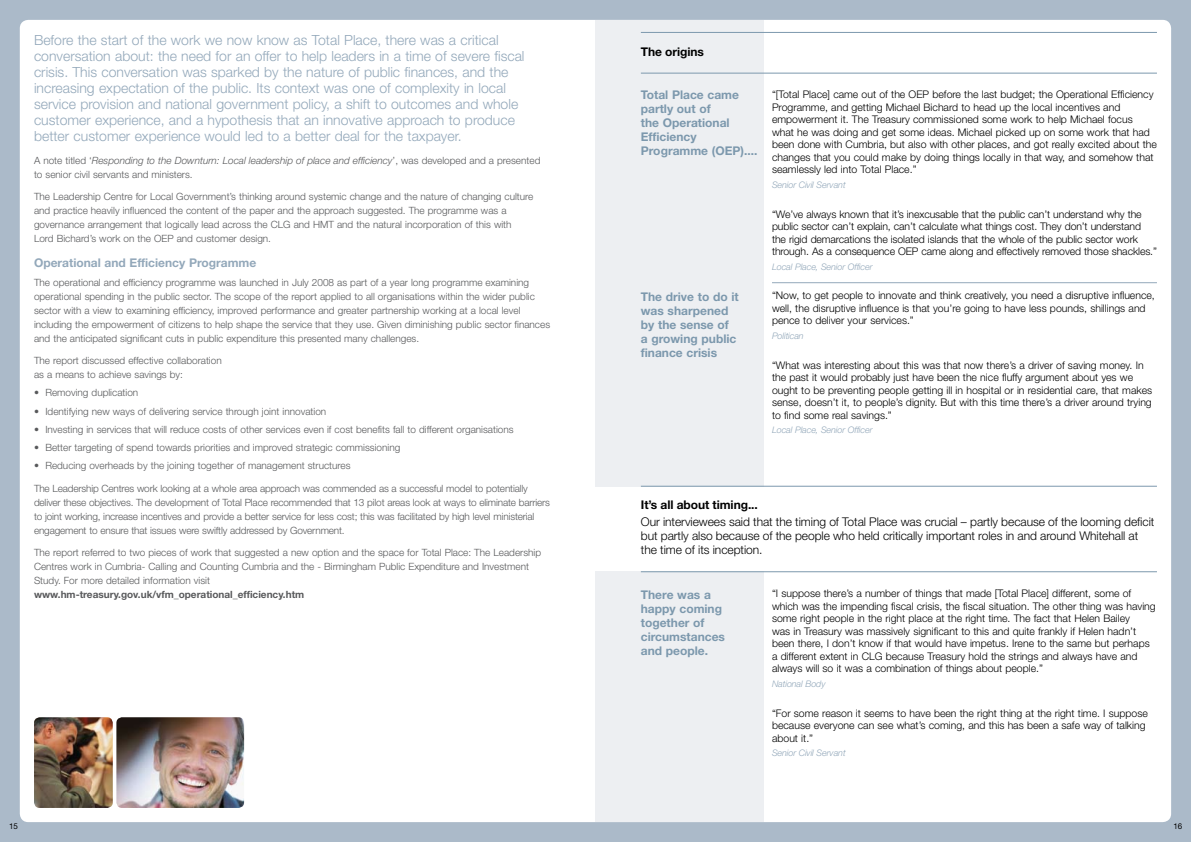
<style>
.page{position:relative;width:1191px;height:842px;background:#abbac9}
.page>*{position:absolute;margin:0;border:0;box-sizing:border-box;transform-origin:0 0}
.t1{font:300 14px/16px "Helvetica Neue";color:#93a8ba}
.t2{font:300 12px/14px "Helvetica Neue";letter-spacing:-.005em;color:#000}
.t3{font:700 12px/14px "Helvetica Neue";color:#7c98ad}
.t4{font:700 12px "Helvetica Neue";color:#93a8ba}
.t5{font:700 12px "Helvetica Neue";letter-spacing:-.005em;color:#000}
.t6{font:300 10.5px/12.5px "Helvetica Neue";color:#000}
.t7{font:300 10px/14px "Helvetica Neue";color:#58595b}
.t8{font:700 10px "Helvetica Neue";color:#58595b}
.t9{font:italic 300 9px "Helvetica Neue";letter-spacing:-.01em;color:#93a8ba}
.t10{font:8px "Helvetica Neue";color:#000}
.s1{font-style:italic}
</style>
<div class="page">
<div style="left:20px;top:20px;width:1151px;height:802px;background:#fff;border-radius:9px"></div>
<div style="left:595px;top:20px;width:168px;height:467px;background:#edeff2"></div>
<div style="left:595px;top:571px;width:168px;height:251px;background:#edeff2"></div>
<hr style="left:641px;top:32px;width:516px;height:1px;background:#7c98ad">
<hr style="left:641px;top:73px;width:516px;height:1px;background:#7c98ad">
<hr style="left:641px;top:486px;width:516px;height:1px;background:#7c98ad">
<hr style="left:641px;top:571px;width:516px;height:1px;background:#7c98ad">
<hr style="left:772px;top:283px;width:385px;height:1px;background:#93a8ba">
<img style="left:34px;top:717px;width:79px;height:91px">
<img style="left:116px;top:717px;width:128px;height:91px">
<p class="t1" style="left:34px;top:32px;width:492px">Before the start of the work we now know as Total Place, there was a critical conversation about: the need for an offer to help leaders in a time of severe fiscal crisis. This conversation was sparked by the nature of public finances, and the increasing expectation of the public. Its context was one of complexity in local service provision and national government policy, a shift to outcomes and whole customer experience, and a hypothesis that an innovative approach to produce better customer experience would led to a better deal for the taxpayer.</p>
<p class="t7" style="left:34px;top:153px;width:508px">A note titled ‘<span class="s1">Responding to the Downturn: Local leadership of place and efficiency</span>’, was developed and a presented to senior civil servants and ministers.</p>
<p class="t7" style="left:34px;top:189px;width:501px">The Leadership Centre for Local Government’s thinking around systemic change and the nature of changing culture and practice heavily influenced the content of the paper and the approach suggested. The programme was a governance arrangement that logically lead across the CLG and HMT and the natural incorporation of this with Lord Bichard’s work on the OEP and customer design.</p>
<p class="t4" style="left:34px;top:256px;width:224px">Operational and Efficiency Programme</p>
<p class="t7" style="left:34px;top:275px;width:517px">The operational and efficiency programme was launched in July 2008 as part of a year long programme examining operational spending in the public sector. The scope of the report applied to all organisations within the wider public sector with a view to examining efficiency, improved performance and greater partnership working at a local level including the empowerment of citizens to help shape the service that they use. Given diminishing public sector finances and the anticipated significant cuts in public expenditure this presented many challenges.</p>
<p class="t7" style="left:34px;top:353px;width:189px">The report discussed effective collaboration as a means to achieve savings by:</p>
<p class="t7" style="left:34px;top:386px;width:106px">• Removing duplication</p>
<p class="t7" style="left:34px;top:404px;width:294px">• Identifying new ways of delivering service through joint innovation</p>
<p class="t7" style="left:34px;top:422px;width:481px">• Investing in services that will reduce costs of other services even if cost benefits fall to different organisations</p>
<p class="t7" style="left:34px;top:440px;width:368px">• Better targeting of spend towards priorities and improved strategic commissioning</p>
<p class="t7" style="left:34px;top:459px;width:318px">• Reducing overheads by the joining together of management structures</p>
<p class="t7" style="left:34px;top:481px;width:517px">The Leadership Centres work looking at a whole area approach was commended as a successful model to potentially deliver these objectives. The development of Total Place recommended that 13 pilot areas look at ways to eliminate barriers to joint working, increase incentives and provide a better service for less cost; this was facilitated by high level ministerial engagement to ensure that issues were swiftly addressed by Government.</p>
<p class="t7" style="left:34px;top:546px;width:508px">The report referred to two pieces of work that suggested a new option and the space for Total Place: The Leadership<br>Centres work in Cumbria- Calling and Counting Cumbria and the - Birmingham Public Expenditure and Investment<br>Study. For more detailed information visit</p>
<p class="t8" style="left:34px;top:589px;width:272px">www.hm-treasury.gov.uk/vfm_operational_efficiency.htm</p>
<p class="t5" style="left:641px;top:44px;width:65px">The origins</p>
<p class="t3" style="left:641px;top:88px;width:118px">Total Place came partly out of<br>the Operational<br>Efficiency<br>Programme (OEP)....</p>
<p class="t3" style="left:641px;top:290px;width:99px">The drive to do it was sharpened by the sense of a growing public finance crisis</p>
<p class="t6" style="left:772px;top:88px;width:386px">“[Total Place] came out of the OEP before the last budget; the Operational Efficiency Programme, and getting Michael Bichard to head up the local incentives and empowerment it. The Treasury commissioned some work to help Michael focus what he was doing and get some ideas. Michael picked up on some work that had been done with Cumbria, but also with other places, and got really excited about the changes that you could make by doing things locally in that way, and somehow that seamlessly led into Total Place.”</p>
<p class="t9" style="left:772px;top:179px;width:75px">Senior Civil Servant</p>
<p class="t6" style="left:772px;top:207px;width:386px">“We’ve always known that it’s inexcusable that the public can’t understand why the public sector can’t explain, can’t calculate what things cost. They don’t understand the rigid demarcations the isolated islands that the whole of the public sector work through. As a consequence OEP came along and effectively removed those shackles.”</p>
<p class="t9" style="left:772px;top:261px;width:102px">Local Place, Senior Officer</p>
<p class="t6" style="left:772px;top:289px;width:384px">“Now, to get people to innovate and think creatively, you need a disruptive influence, well, the disruptive influence is that you’re going to have less pounds, shillings and pence to deliver your services.”</p>
<p class="t9" style="left:772px;top:330px;width:33px">Politican</p>
<p class="t6" style="left:772px;top:358px;width:382px">“What was interesting about this was that now there’s a driver of saving money. In the past it would probably just have been the nice fluffy argument about yes we ought to be preventing people getting ill in hospital or in residential care, that makes sense, doesn’t it, to people’s dignity. But with this time there’s a driver around trying to find some real savings.”</p>
<p class="t9" style="left:772px;top:425px;width:102px">Local Place, Senior Officer</p>
<p class="t5" style="left:641px;top:498px;width:118px">It’s all about timing...</p>
<p class="t2" style="left:641px;top:515px;width:515px">Our interviewees said that the timing of Total Place was crucial – partly because of the looming deficit but partly also because of the people who held critically important roles in and around Whitehall at the time of its inception.</p>
<p class="t3" style="left:641px;top:588px;width:86px">There was a happy coming together of circumstances and people.</p>
<p class="t6" style="left:772px;top:587px;width:385px">“I suppose there’s a number of things that made [Total Place] different, some of which was the impending fiscal crisis, the fiscal situation. The other thing was having some right people in the right place at the right time. The fact that Helen Bailey<br>was in Treasury was massively significant to this and quite frankly if Helen hadn’t been there, I don’t know if that would have impetus. Irene to the same but perhaps a different extent in CLG because Treasury hold the strings and always have and always will so it was a combination of things about people.”</p>
<p class="t9" style="left:772px;top:678px;width:55px">National Body</p>
<p class="t6" style="left:772px;top:706px;width:377px">“For some reason it seems to have been the right thing at the right time. I suppose because everyone can see what’s coming, and this has been a safe way of talking about it.”</p>
<p class="t9" style="left:772px;top:748px;width:75px">Senior Civil Servant</p>
<p class="t10" style="left:9px;top:821px;width:10px">15</p>
<p class="t10" style="left:1173px;top:821px;width:10px">16</p>
</div>
